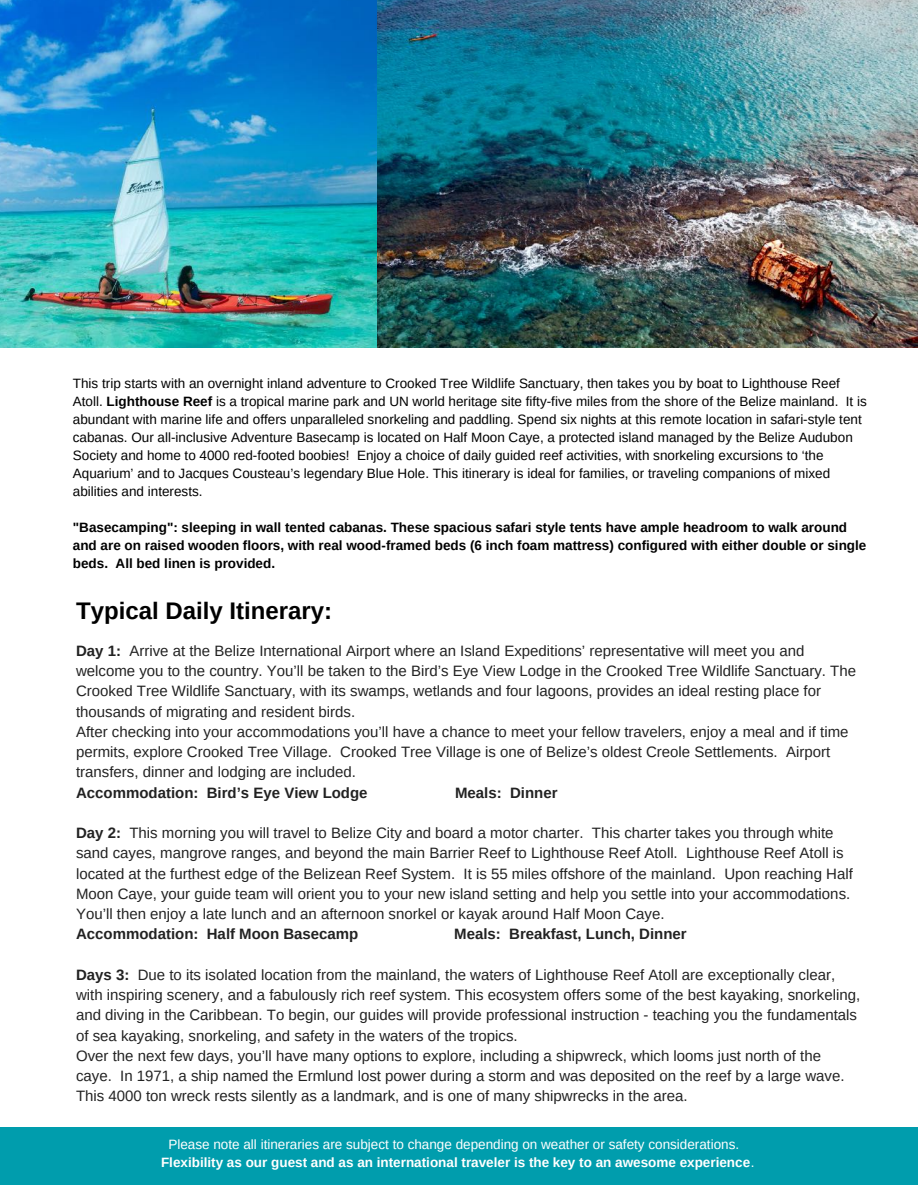
<style>
.page{position:relative;width:918px;height:1188px;background:#fff}
.page>*{position:absolute;margin:0;border:0;box-sizing:border-box;transform-origin:0 0}
.t1{font:700 24px "Arimo";color:#000}
.t2{font:15px/20.2px "Arimo";color:#222}
.t3{font:700 15px "Arimo";color:#222}
.t4{font:13.5px/18px "Arimo";color:#000}
.t5{font:700 13.5px/18px "Arimo";color:#000}
.t6{font:13.5px/18px "Arimo";color:#fff;text-align:center}
.s1{font-weight:700}
</style>
<div class="page">
<div style="left:0;top:1128px;width:918px;height:57px;background:#009dad"></div>
<img style="left:377px;top:0;width:540px;height:348px">
<img style="left:0;top:0;width:377px;height:348px">
<p class="t4" style="left:73px;top:375px;width:795px">This trip starts with an overnight inland adventure to Crooked Tree Wildlife Sanctuary, then takes you by boat to Lighthouse Reef Atoll. <span class="s1">Lighthouse Reef</span> is a tropical marine park and UN world heritage site fifty-five miles from the shore of the Belize mainland. It is abundant with marine life and offers unparalleled snorkeling and paddling. Spend six nights at this remote location in safari-style tent cabanas. Our all-inclusive Adventure Basecamp is located on Half Moon Caye, a protected island managed by the Belize Audubon Society and home to 4000 red-footed boobies! Enjoy a choice of daily guided reef activities, with snorkeling excursions to ‘the Aquarium’ and to Jacques Cousteau’s legendary Blue Hole. This itinerary is ideal for families, or traveling companions of mixed abilities and interests.</p>
<p class="t5" style="left:73px;top:519px;width:795px">"Basecamping": sleeping in wall tented cabanas. These spacious safari style tents have ample headroom to walk around and are on raised wooden floors, with real wood-framed beds (6 inch foam mattress) configured with either double or single beds. All bed linen is provided.</p>
<h1 class="t1" style="left:76px;top:598px;width:258px">Typical Daily Itinerary:</h1>
<p class="t2" style="left:76px;top:641px;width:782px"><span class="s1">Day 1:</span> Arrive at the Belize International Airport where an Island Expeditions’ representative will meet you and welcome you to the country. You’ll be taken to the Bird’s Eye View Lodge in the Crooked Tree Wildlife Sanctuary. The Crooked Tree Wildlife Sanctuary, with its swamps, wetlands and four lagoons, provides an ideal resting place for thousands of migrating and resident birds.<br>After checking into your accommodations you’ll have a chance to meet your fellow travelers, enjoy a meal and if time permits, explore Crooked Tree Village. Crooked Tree Village is one of Belize’s oldest Creole Settlements. Airport transfers, dinner and lodging are included.</p>
<p class="t3" style="left:76px;top:784px;width:293px">Accommodation: Bird’s Eye View Lodge</p>
<p class="t3" style="left:455px;top:784px;width:104px">Meals: Dinner</p>
<p class="t2" style="left:76px;top:823px;width:778px"><span class="s1">Day 2:</span> This morning you will travel to Belize City and board a motor charter. This charter takes you through white sand cayes, mangrove ranges, and beyond the main Barrier Reef to Lighthouse Reef Atoll. Lighthouse Reef Atoll is located at the furthest edge of the Belizean Reef System. It is 55 miles offshore of the mainland. Upon reaching Half Moon Caye, your guide team will orient you to your new island setting and help you settle into your accommodations.<br>You’ll then enjoy a late lunch and an afternoon snorkel or kayak around Half Moon Caye.</p>
<p class="t3" style="left:76px;top:926px;width:284px">Accommodation: Half Moon Basecamp</p>
<p class="t3" style="left:454px;top:926px;width:234px">Meals: Breakfast, Lunch, Dinner</p>
<p class="t2" style="left:76px;top:965px;width:786px"><span class="s1">Days 3:</span> Due to its isolated location from the mainland, the waters of Lighthouse Reef Atoll are exceptionally clear, with inspiring scenery, and a fabulously rich reef system. This ecosystem offers some of the best kayaking, snorkeling, and diving in the Caribbean. To begin, our guides will provide professional instruction - teaching you the fundamentals of sea kayaking, snorkeling, and safety in the waters of the tropics.<br>Over the next few days, you’ll have many options to explore, including a shipwreck, which looms just north of the caye. In 1971, a ship named the Ermlund lost power during a storm and was deposited on the reef by a large wave.<br>This 4000 ton wreck rests silently as a landmark, and is one of many shipwrecks in the area.</p>
<p class="t6" style="left:161px;top:1135px;width:595px">Please note all itineraries are subject to change depending on weather or safety considerations.<br><span class="s1">Flexibility as our guest and as an international traveler is the key to an awesome experience</span>.</p>
</div>
